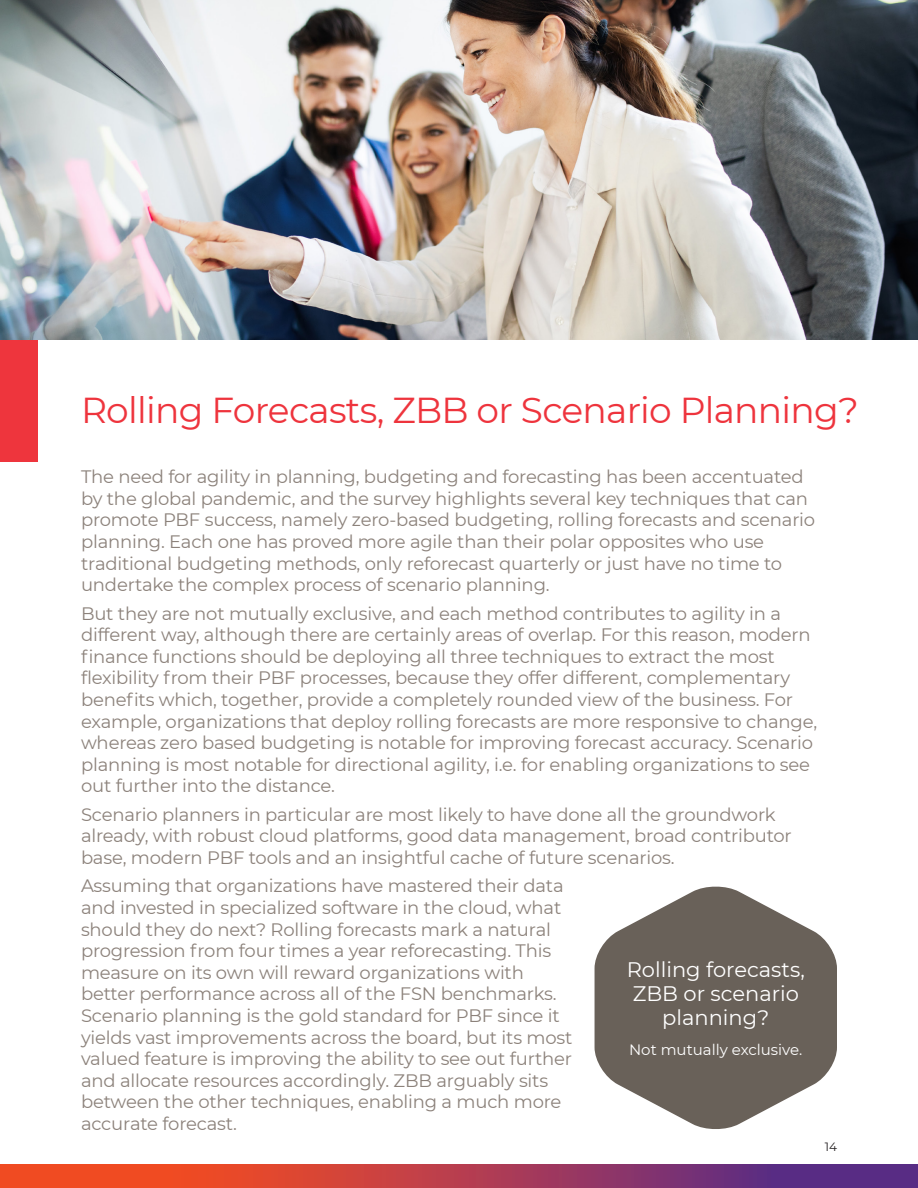
<style>
.page{position:relative;width:918px;height:1188px;background:#fff}
.page>*{position:absolute;margin:0;border:0;box-sizing:border-box;transform-origin:0 0}
.t1{font:36px "Montserrat";letter-spacing:-.02em;color:#ee343d}
.t2{font:21px/24px "Montserrat";color:#fff;text-align:center}
.Intro_Bullets{font:18px/21.6px "Montserrat";letter-spacing:-.01em;color:#8c827b}
.t3{font:15px "Montserrat";color:#fff}
.t4{font:12px "Montserrat";color:#231f20}
</style>
<div class="page">
<svg style="left:0;top:1164px;width:918px;height:24px;background:#ad3c50"></svg>
<div style="left:0;top:338px;width:38px;height:123px;background:#ee353d"></div>
<img style="left:0;top:0;width:918px;height:339px">
<svg style="left:595px;top:886px;width:242px;height:243px;fill:#696159"></svg>
<p class="t1" style="left:81px;top:386px;width:780px">Rolling Forecasts, ZBB or Scenario Planning?</p>
<p class="Intro_Bullets" style="left:81px;top:465px;width:736px">The need for agility in planning, budgeting and forecasting has been accentuated by the global pandemic, and the survey highlights several key techniques that can promote PBF success, namely zero-based budgeting, rolling forecasts and scenario planning. Each one has proved more agile than their polar opposites who use traditional budgeting methods, only reforecast quarterly or just have no time to undertake the complex process of scenario planning.</p>
<p class="Intro_Bullets" style="left:81px;top:602px;width:738px">But they are not mutually exclusive, and each method contributes to agility in a different way, although there are certainly areas of overlap. For this reason, modern finance functions should be deploying all three techniques to extract the most flexibility from their PBF processes, because they offer different, complementary benefits which, together, provide a completely rounded view of the business. For example, organizations that deploy rolling forecasts are more responsive to change, whereas zero based budgeting is notable for improving forecast accuracy. Scenario planning is most notable for directional agility, i.e. for enabling organizations to see out further into the distance.</p>
<p class="Intro_Bullets" style="left:81px;top:803px;width:712px">Scenario planners in particular are most likely to have done all the groundwork already, with robust cloud platforms, good data management, broad contributor base, modern PBF tools and an insightful cache of future scenarios.</p>
<p class="Intro_Bullets" style="left:81px;top:874px;width:493px">Assuming that organizations have mastered their data and invested in specialized software in the cloud, what should they do next? Rolling forecasts mark a natural progression from four times a year reforecasting. This measure on its own will reward organizations with better performance across all of the FSN benchmarks.<br>Scenario planning is the gold standard for PBF since it yields vast improvements across the board, but its most valued feature is improving the ability to see out further and allocate resources accordingly. ZBB arguably sits between the other techniques, enabling a much more accurate forecast.</p>
<p class="t2" style="left:627px;top:957px;width:180px">Rolling forecasts,<br>ZBB or scenario planning?</p>
<p class="t3" style="left:629px;top:1039px;width:175px">Not mutually exclusive.</p>
<p class="t4" style="left:825px;top:1138px;width:14px">14</p>
</div>
